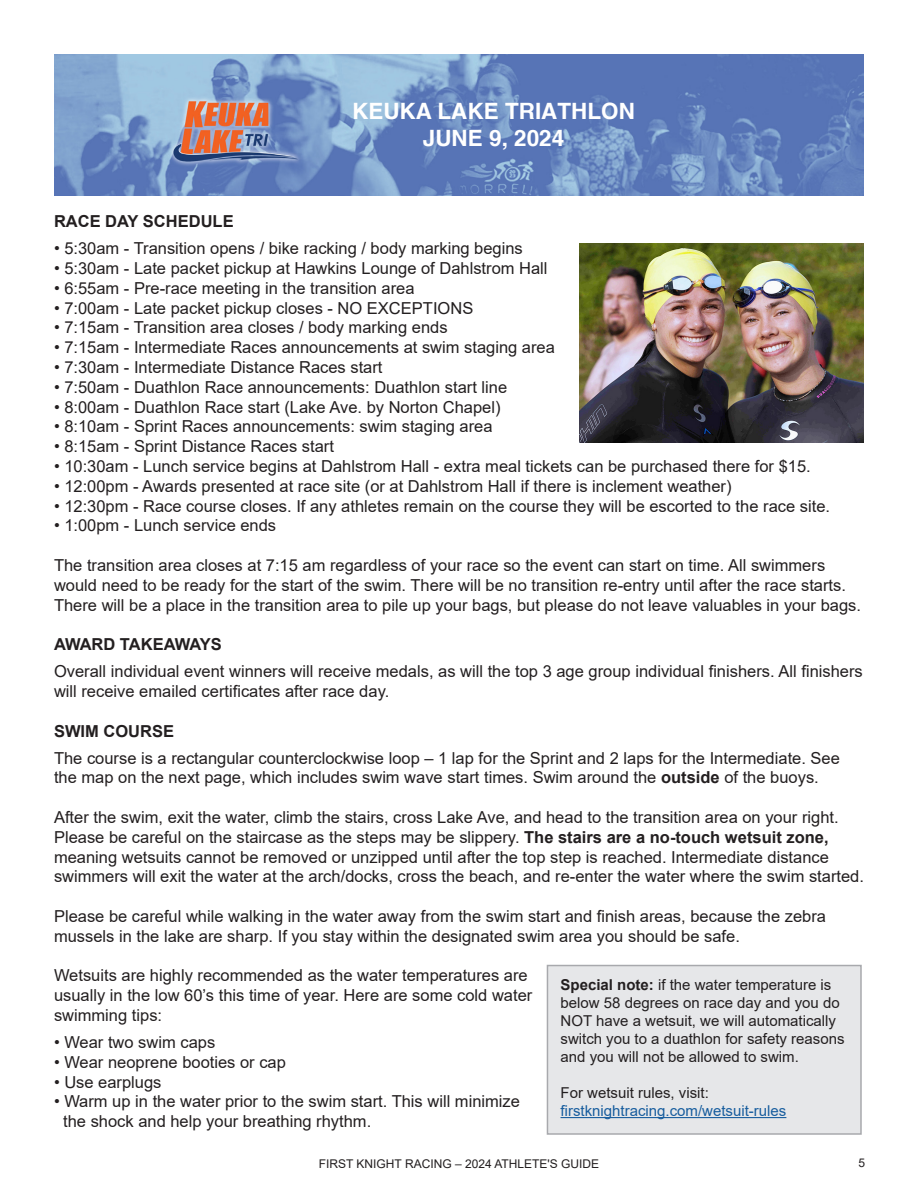
<style>
.page{position:relative;width:918px;height:1188px;background:#fff}
.page>*{position:absolute;margin:0;border:0;box-sizing:border-box;transform-origin:0 0}
.t1{font:700 22.5px "Helvetica cyr";color:#fff}
.Subheading{font:16.5px/19.8px "Arial";color:#231f20}
.Subheading-2{font:700 16.5px "Arial";color:#231f20}
.Subheading-3{font:700 16.5px "Arial";letter-spacing:-.025em;color:#231f20}
.t2{font:15px/18px "Arial";color:#231f20}
.t3{font:15px/18px "Arial";color:#175d9e}
.t4{font:12px "Arial";color:#231f20}
.s1{font-weight:700}
.s2{color:#231f20}
</style>
<div class="page">
<img style="left:54px;top:54px;width:810px;height:141px">
<img style="left:580px;top:243px;width:284px;height:200px">
<div style="left:547px;top:965px;width:315px;height:170px;background:#e6e7e9;border:2px solid #a8a9ad"></div>
<hr style="left:561px;top:1117px;width:225px;height:1px;background:#175d9e">
<p class="t1" style="left:352px;top:99px;width:284px">KEUKA LAKE TRIATHLON</p>
<p class="t1" style="left:423px;top:126px;width:143px">JUNE 9, 2024</p>
<p class="Subheading-2" style="left:54px;top:210px;width:181px">RACE DAY SCHEDULE</p>
<p class="Subheading" style="left:54px;top:238px;width:470px">• 5:30am - Transition opens / bike racking / body marking begins</p>
<p class="Subheading" style="left:54px;top:258px;width:495px">• 5:30am - Late packet pickup at Hawkins Lounge of Dahlstrom Hall</p>
<p class="Subheading" style="left:54px;top:278px;width:362px">• 6:55am - Pre-race meeting in the transition area</p>
<p class="Subheading" style="left:54px;top:298px;width:421px">• 7:00am - Late packet pickup closes - NO EXCEPTIONS</p>
<p class="Subheading" style="left:54px;top:318px;width:395px">• 7:15am - Transition area closes / body marking ends</p>
<p class="Subheading" style="left:54px;top:337px;width:502px">• 7:15am - Intermediate Races announcements at swim staging area</p>
<p class="Subheading" style="left:54px;top:357px;width:330px">• 7:30am - Intermediate Distance Races start</p>
<p class="Subheading" style="left:54px;top:377px;width:455px">• 7:50am - Duathlon Race announcements: Duathlon start line</p>
<p class="Subheading" style="left:54px;top:397px;width:448px">• 8:00am - Duathlon Race start (Lake Ave. by Norton Chapel)</p>
<p class="Subheading" style="left:54px;top:417px;width:440px">• 8:10am - Sprint Races announcements: swim staging area</p>
<p class="Subheading" style="left:54px;top:436px;width:281px">• 8:15am - Sprint Distance Races start</p>
<p class="Subheading" style="left:54px;top:456px;width:758px">• 10:30am - Lunch service begins at Dahlstrom Hall - extra meal tickets can be purchased there for $15.</p>
<p class="Subheading" style="left:54px;top:476px;width:679px">• 12:00pm - Awards presented at race site (or at Dahlstrom Hall if there is inclement weather)</p>
<p class="Subheading" style="left:54px;top:496px;width:778px">• 12:30pm - Race course closes. If any athletes remain on the course they will be escorted to the race site.</p>
<p class="Subheading" style="left:54px;top:516px;width:224px">• 1:00pm - Lunch service ends</p>
<p class="Subheading" style="left:54px;top:555px;width:809px">The transition area closes at 7:15 am regardless of your race so the event can start on time. All swimmers would need to be ready for the start of the swim. There will be no transition re-entry until after the race starts.<br>There will be a place in the transition area to pile up your bags, but please do not leave valuables in your bags.</p>
<p class="Subheading-3" style="left:54px;top:633px;width:169px">AWARD TAKEAWAYS</p>
<p class="Subheading" style="left:54px;top:661px;width:810px">Overall individual event winners will receive medals, as will the top 3 age group individual finishers. All finishers will receive emailed certificates after race day.</p>
<p class="Subheading-2" style="left:54px;top:719px;width:122px">SWIM COURSE</p>
<p class="Subheading" style="left:54px;top:748px;width:787px">The course is a rectangular counterclockwise loop – 1 lap for the Sprint and 2 laps for the Intermediate. See the map on the next page, which includes swim wave start times. Swim around the <span class="s1">outside</span> of the buoys.</p>
<p class="Subheading" style="left:54px;top:807px;width:812px">After the swim, exit the water, climb the stairs, cross Lake Ave, and head to the transition area on your right.<br>Please be careful on the staircase as the steps may be slippery. <span class="s1">The stairs are a no-touch wetsuit zone, </span>meaning wetsuits cannot be removed or unzipped until after the top step is reached. Intermediate distance swimmers will exit the water at the arch/docks, cross the beach, and re-enter the water where the swim started.</p>
<p class="Subheading" style="left:54px;top:906px;width:774px">Please be careful while walking in the water away from the swim start and finish areas, because the zebra mussels in the lake are sharp. If you stay within the designated swim area you should be safe.</p>
<p class="Subheading" style="left:54px;top:966px;width:480px">Wetsuits are highly recommended as the water temperatures are usually in the low 60’s this time of year. Here are some cold water swimming tips:</p>
<p class="Subheading" style="left:54px;top:1032px;width:163px">• Wear two swim caps</p>
<p class="Subheading" style="left:54px;top:1052px;width:234px">• Wear neoprene booties or cap</p>
<p class="Subheading" style="left:54px;top:1072px;width:109px">• Use earplugs</p>
<p class="Subheading" style="left:54px;top:1092px;width:468px">• Warm up in the water prior to the swim start. This will minimize</p>
<p class="Subheading" style="left:63px;top:1111px;width:310px">the shock and help your breathing rhythm.</p>
<p class="t2" style="left:561px;top:976px;width:286px"><span class="s1">Special note:</span> if the water temperature is below 58 degrees on race day and you do NOT have a wetsuit, we will automatically switch you to a duathlon for safety reasons and you will not be allowed to swim.</p>
<p class="t3" style="left:561px;top:1084px;width:227px"><span class="s2">For wetsuit rules, visit: </span>firstknightracing.com/wetsuit-rules</p>
<p class="t4" style="left:319px;top:1155px;width:282px">FIRST KNIGHT RACING – 2024 ATHLETE'S GUIDE</p>
<p class="t4" style="left:858px;top:1154px;width:8px">5</p>
</div>
